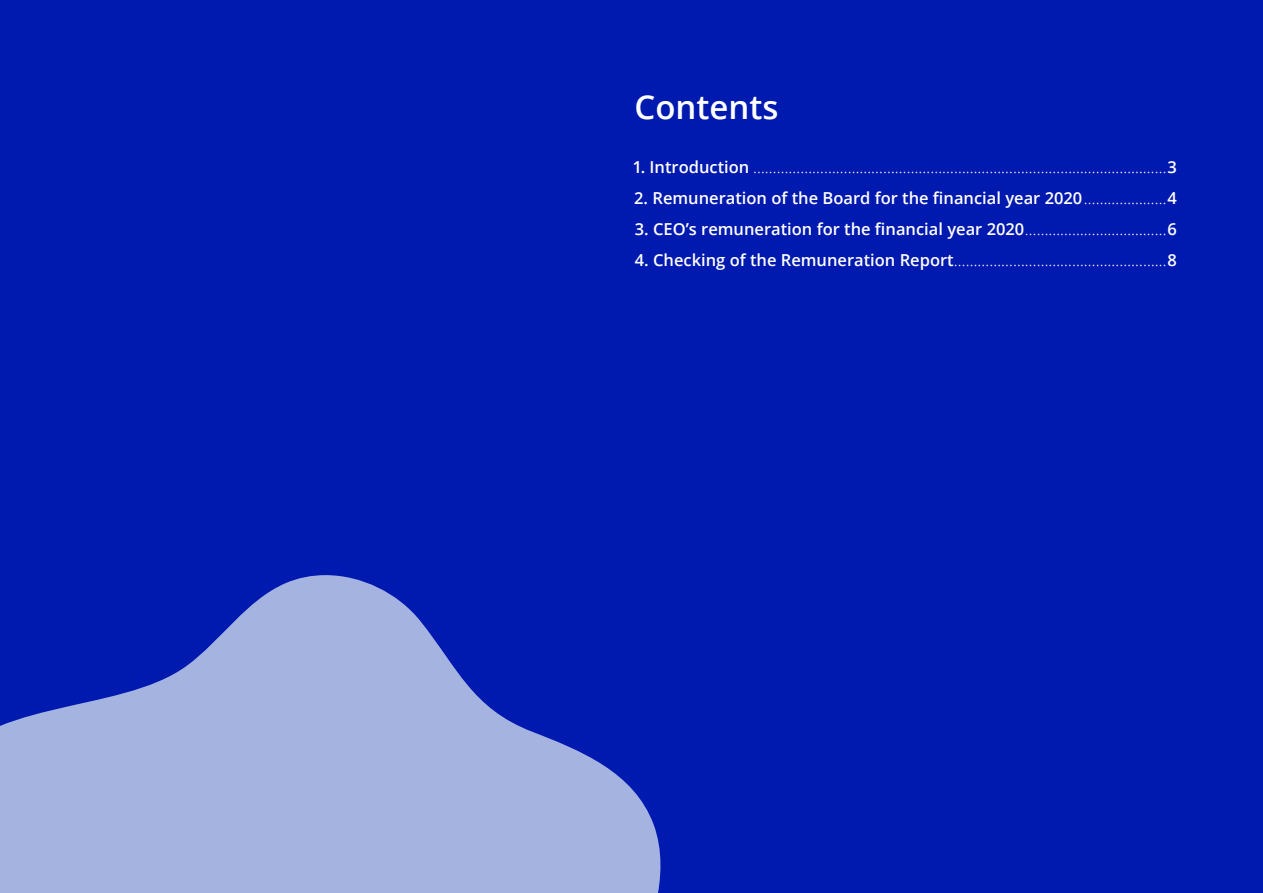
<style>
.page{position:relative;width:1263px;height:893px;background:#0019af}
.page>*{position:absolute;margin:0;border:0;box-sizing:border-box;transform-origin:0 0}
.t1{font:600 33px "Open Sans";color:#fff}
.t2{font:600 16.5px "Open Sans";color:#fff}
.t3{font:300 16.5px "Open Sans";color:#fff}
.s1{font-weight:600}
.s2{font-weight:300}
</style>
<div class="page">
<svg style="left:0;top:575px;width:661px;height:318px;fill:#a5b3e1"></svg>
<h1 class="t1" style="left:634px;top:85px;width:146px">Contents</h1>
<p class="t3" style="left:633px;top:155px;width:545px"><span class="s1">1. Introduction</span> ……………………………………………………………………………………………<span class="s1">3</span></p>
<p class="t2" style="left:634px;top:186px;width:544px">2. Remuneration of the Board for the financial year 2020<span class="s2">…………………</span>4</p>
<p class="t2" style="left:635px;top:217px;width:544px">3. CEO’s remuneration for the financial year 2020<span class="s2">………………………………</span>6</p>
<p class="t2" style="left:635px;top:248px;width:544px">4. Checking of the Remuneration Report<span class="s2">………………………………………………</span>8</p>
</div>
